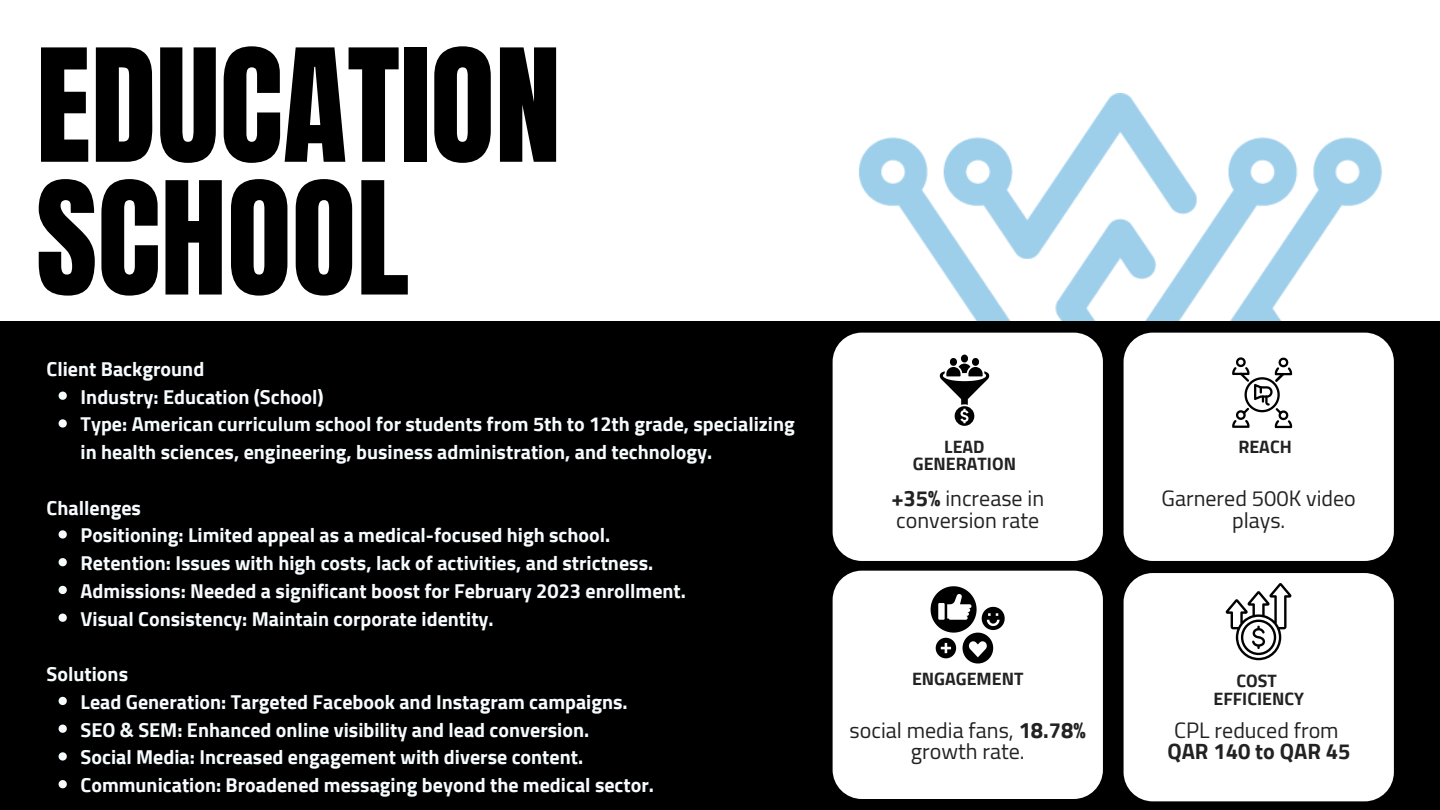
<style>
.page{position:relative;width:1440px;height:810px;background:#fff}
.page>*{position:absolute;margin:0;border:0;box-sizing:border-box;transform-origin:0 0}
.t1{font:133.2px/132.8px "Anton";color:#000}
.t2{font:22px/21.8px "Cairo";color:#222;text-align:center}
.t3{font:700 20px/27.8px "Cairo";color:#f6fbfe}
.t4{font:700 17.8px/17.2px "Cairo";color:#222;text-align:center}
.s1{font-weight:700}
</style>
<div class="page">
<img style="left:859px;top:93px;width:523px;height:228px">
<div style="left:0;top:321px;width:1439px;height:489px;background:#000"></div>
<div style="left:833px;top:333px;width:270px;height:228px;background:#fff;border-radius:29px"></div>
<div style="left:1124px;top:333px;width:270px;height:228px;background:#fff;border-radius:29px"></div>
<div style="left:833px;top:571px;width:270px;height:228px;background:#fff;border-radius:29px"></div>
<div style="left:1124px;top:573px;width:270px;height:228px;background:#fff;border-radius:29px"></div>
<svg style="left:1226px;top:583px;width:66px;height:77px"></svg>
<svg style="left:940px;top:355px;width:49px;height:71px"></svg>
<svg style="left:931px;top:586px;width:74px;height:78px"></svg>
<svg style="left:1232px;top:357px;width:60px;height:71px"></svg>
<svg style="left:59px;top:392px;width:8px;height:8px"></svg>
<svg style="left:59px;top:419px;width:8px;height:9px"></svg>
<svg style="left:59px;top:530px;width:8px;height:9px"></svg>
<svg style="left:59px;top:558px;width:8px;height:8px"></svg>
<svg style="left:59px;top:586px;width:8px;height:8px"></svg>
<svg style="left:59px;top:614px;width:8px;height:8px"></svg>
<svg style="left:59px;top:697px;width:8px;height:8px"></svg>
<svg style="left:59px;top:725px;width:8px;height:8px"></svg>
<svg style="left:59px;top:752px;width:8px;height:9px"></svg>
<svg style="left:59px;top:780px;width:8px;height:8px"></svg>
<p class="t1" style="left:36px;top:41px;width:527px">EDUCATION<br>SCHOOL</p>
<h1 class="t3" style="left:47px;top:355px;width:159px">Client Background</h1>
<p class="t3" style="left:81px;top:383px;width:245px">Industry: Education (School)</p>
<h2 class="t3" style="left:81px;top:411px;width:716px">Type: American curriculum school for students from 5th to 12th grade, specializing in health sciences, engineering, business administration, and technology.</h2>
<p class="t3" style="left:47px;top:494px;width:96px">Challenges</p>
<p class="t3" style="left:81px;top:522px;width:531px">Positioning: Limited appeal as a medical-focused high school.</p>
<h2 class="t3" style="left:81px;top:549px;width:574px">Retention: Issues with high costs, lack of activities, and strictness.</h2>
<p class="t3" style="left:81px;top:577px;width:607px">Admissions: Needed a significant boost for February 2023 enrollment.</p>
<p class="t3" style="left:81px;top:605px;width:415px">Visual Consistency: Maintain corporate identity.</p>
<p class="t3" style="left:47px;top:660px;width:83px">Solutions</p>
<p class="t3" style="left:81px;top:688px;width:549px">Lead Generation: Targeted Facebook and Instagram campaigns.</p>
<h2 class="t3" style="left:81px;top:716px;width:510px">SEO &amp; SEM: Enhanced online visibility and lead conversion.</h2>
<p class="t3" style="left:81px;top:744px;width:504px">Social Media: Increased engagement with diverse content.</p>
<p class="t3" style="left:81px;top:771px;width:575px">Communication: Broadened messaging beyond the medical sector.</p>
<p class="t4" style="left:913px;top:438px;width:105px">LEAD<br>GENERATION</p>
<p class="t2" style="left:891px;top:487px;width:154px;text-align:left"><span class="s1">+35%</span> increase in conversion rate</p>
<p class="t4" style="left:1238px;top:438px;width:55px">REACH</p>
<h3 class="t2" style="left:1162px;top:487px;width:196px">Garnered 500K video plays.</h3>
<p class="t4" style="left:912px;top:670px;width:113px">ENGAGEMENT</p>
<p class="t4" style="left:1237px;top:673px;width:42px">COST</p>
<h3 class="t4" style="left:1213px;top:690px;width:92px">EFFICIENCY</h3>
<p class="t2" style="left:850px;top:719px;width:238px">social media fans, <span class="s1">18.78% </span>growth rate.</p>
<p class="t2" style="left:1167px;top:719px;width:185px">CPL reduced from<br><span class="s1">QAR 140 to QAR 45</span></p>
</div>
